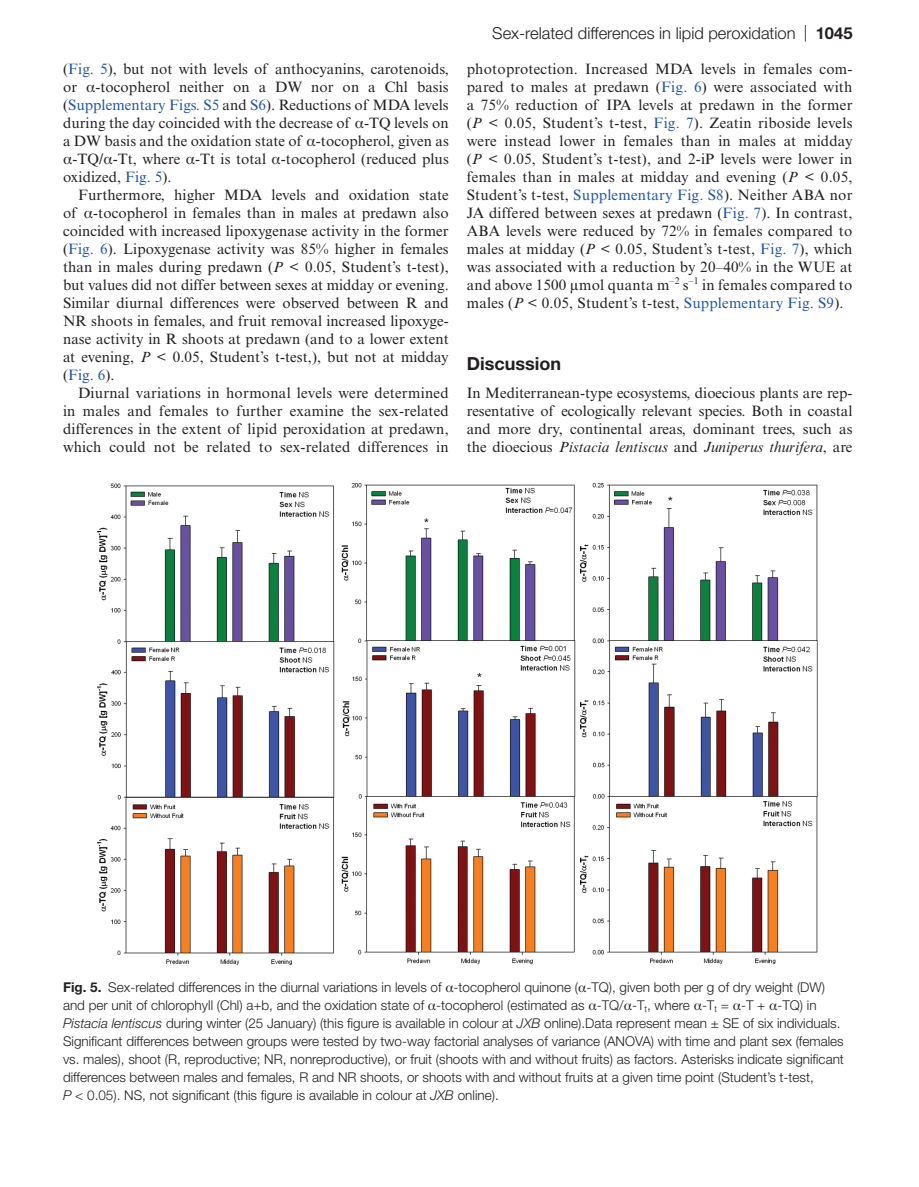
<style>
.page{position:relative;width:919px;height:1187px;background:#fff}
.page>*{position:absolute;margin:0;border:0;box-sizing:border-box;transform-origin:0 0}
.t1{font:700 18px "Helvetica Neue LT Std";color:#231f20}
.t2{font:300 16.5px "Helvetica Neue LT Std";color:#231f20}
.t3{font:15px/18px "Times New Roman MT Std";letter-spacing:.005em;color:#231f20;text-align:justify}
.t4{font:300 13.5px/18px "Helvetica Neue LT Std";color:#231f20}
.s1{color:#1e56a6}
.s2{font-family:"Gandhari Unicode"}
.s3{font-style:italic}
.s4{font-weight:700}
.s5{font-family:"Gandhari Unicode";font-weight:400}
</style>
<div class="page">
<img style="left:97px;top:483px;width:720px;height:481px">
<p class="t3" style="left:63px;top:60px;width:387px">(<span class="s1">Fig. 5</span>), but not with levels of anthocyanins, carotenoids, or <span class="s2">α</span>-tocopherol neither on a DW nor on a Chl basis (<span class="s1">Supplementary Figs. S5</span> and <span class="s1">S6</span>). Reductions of MDA levels during the day coincided with the decrease of <span class="s2">α</span>-TQ levels on a DW basis and the oxidation state of <span class="s2">α</span>-tocopherol, given as <span class="s2">α</span>-TQ/<span class="s2">α</span>-Tt, where <span class="s2">α</span>-Tt is total <span class="s2">α</span>-tocopherol (reduced plus oxidized, <span class="s1">Fig. 5</span>).</p>
<p class="t3" style="left:63px;top:186px;width:387px;text-indent:15px">Furthermore, higher MDA levels and oxidation state of <span class="s2">α</span>-tocopherol in females than in males at predawn also coincided with increased lipoxygenase activity in the former (<span class="s1">Fig. 6</span>). Lipoxygenase activity was 85% higher in females than in males during predawn (<span class="s3">P</span> &lt; 0.05, Student’s t-test), but values did not differ between sexes at midday or evening.<br>Similar diurnal differences were observed between R and NR shoots in females, and fruit removal increased lipoxyge&shy;nase activity in R shoots at predawn (and to a lower extent at evening, <span class="s3">P</span> &lt; 0.05, Student’s t-test,), but not at midday (<span class="s1">Fig. 6</span>).</p>
<p class="t3" style="left:63px;top:384px;width:387px;text-indent:15px">Diurnal variations in hormonal levels were determined in males and females to further examine the sex-related differences in the extent of lipid peroxidation at predawn, which could not be related to sex-related differences in</p>
<p class="t2" style="left:492px;top:23px;width:362px">Sex-related differences in lipid peroxidation | <span class="s4">1045</span></p>
<p class="t3" style="left:466px;top:60px;width:387px">photoprotection. Increased MDA levels in females com&shy;pared to males at predawn (<span class="s1">Fig. 6</span>) were associated with a 75% reduction of IPA levels at predawn in the former (<span class="s3">P</span> &lt; 0.05, Student’s t-test, <span class="s1">Fig. 7</span>). Zeatin riboside levels were instead lower in females than in males at midday (<span class="s3">P</span> &lt; 0.05, Student’s t-test), and 2-iP levels were lower in females than in males at midday and evening (<span class="s3">P</span> &lt; 0.05, Student’s t-test, <span class="s1">Supplementary Fig. S8</span>). Neither ABA nor JA differed between sexes at predawn (<span class="s1">Fig. 7</span>). In contrast, ABA levels were reduced by 72% in females compared to males at midday (<span class="s3">P</span> &lt; 0.05, Student’s t-test, <span class="s1">Fig. 7</span>), which was associated with a reduction by 20–40% in the WUE at and above 1500 <span class="s2">μ</span>mol quanta m<sup>–2</sup> s<sup>–1</sup> in females compared to males (<span class="s3">P</span> &lt; 0.05, Student’s t-test, <span class="s1">Supplementary Fig. S9</span>).</p>
<p class="t1" style="left:466px;top:352px;width:96px">Discussion</p>
<p class="t3" style="left:466px;top:383px;width:387px">In Mediterranean-type ecosystems, dioecious plants are rep&shy;resentative of ecologically relevant species. Both in coastal and more dry, continental areas, dominant trees, such as the dioecious <span class="s3">Pistacia lentiscus</span> and <span class="s3">Juniperus thurifera</span>, are</p>
<p class="t4" style="left:63px;top:977px;width:782px"><span class="s4">Fig. 5.</span> Sex-related differences in the diurnal variations in levels of <span class="s5">α</span>-tocopherol quinone (<span class="s5">α</span>-TQ), given both per g of dry weight (DW) and per unit of chlorophyll (Chl) a+b, and the oxidation state of <span class="s5">α</span>-tocopherol (estimated as <span class="s5">α</span>-TQ/<span class="s5">α</span>-T<sub>t</sub>, where <span class="s5">α</span>-T<sub>t</sub> = <span class="s5">α</span>-T + <span class="s5">α</span>-TQ) in <span class="s3">Pistacia lentiscus</span> during winter (25 January) (this figure is available in colour at <span class="s3">JXB</span> online).Data represent mean ± SE of six individuals.<br>Significant differences between groups were tested by two-way factorial analyses of variance (ANOVA) with time and plant sex (females vs. males), shoot (R, reproductive; NR, nonreproductive), or fruit (shoots with and without fruits) as factors. Asterisks indicate significant differences between males and females, R and NR shoots, or shoots with and without fruits at a given time point (Student’s t-test,<br><span class="s3">P</span> &lt; 0.05). NS, not significant (this figure is available in colour at <span class="s3">JXB</span> online).</p>
</div>
